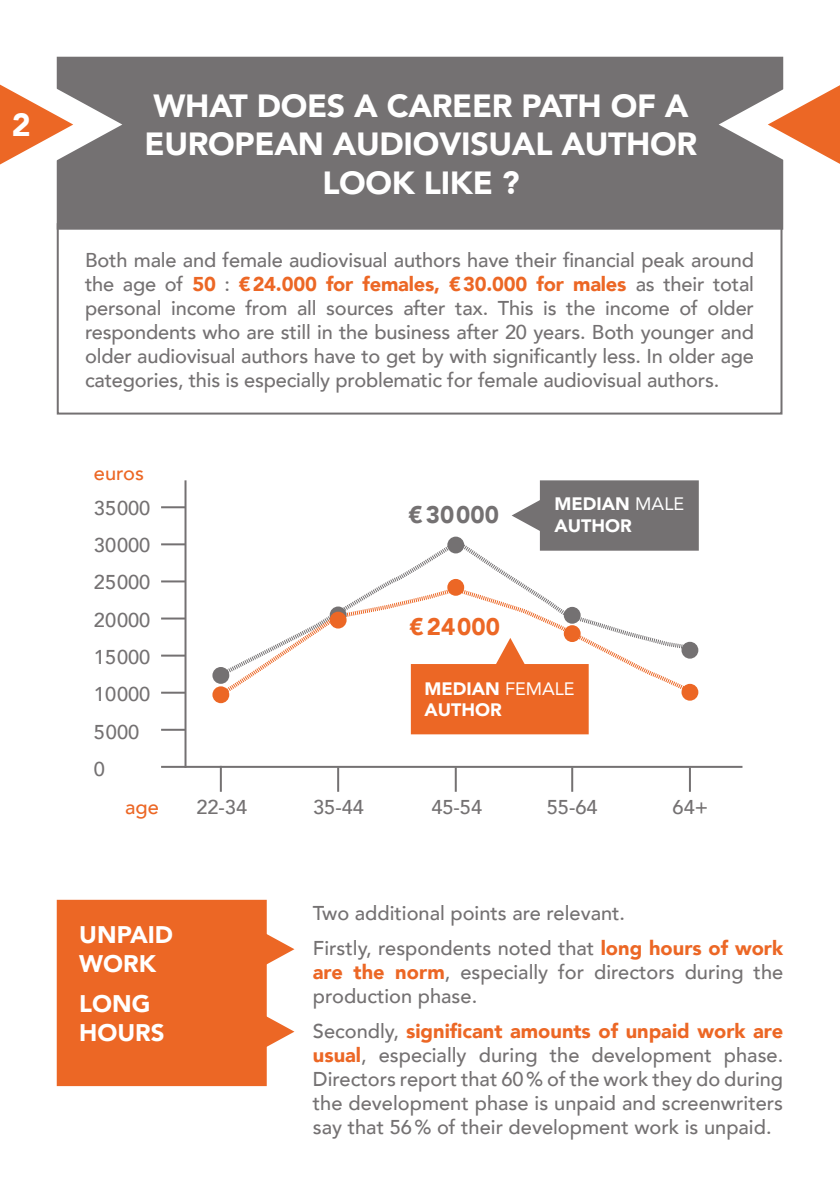
<style>
.page{position:relative;width:840px;height:1191px;background:#fff}
.page>*{position:absolute;margin:0;border:0;box-sizing:border-box;transform-origin:0 0}
.t1{font:900 32px "Avenir";letter-spacing:-.01em;color:#fff}
.t2{font:900 24px/28.8px "Avenir";color:#fff}
.t3{font:900 24px "Avenir";color:#ec6725}
.t4{font:900 24px "Avenir";color:#747172}
.t5{font:500 20px/24px "Avenir";color:#747172}
.t6{font:500 20px "Avenir";color:#ec6725}
.t7{font:900 18px "Avenir";color:#fff}
.t8{font:18px "Avenir";color:#fff}
.s1{font-weight:900;color:#ec6725}
</style>
<div class="page">
<div style="left:57px;top:57px;width:725px;height:173px;background:#747172;border:2px solid #747172"></div>
<svg style="left:266px;top:922px;width:28px;height:54px"></svg>
<div style="left:57px;top:899px;width:209px;height:187px;background:#ec6725"></div>
<svg style="left:263px;top:1005px;width:31px;height:53px"></svg>
<svg style="left:0;top:82px;width:122px;height:85px"></svg>
<svg style="left:719px;top:82px;width:120px;height:85px"></svg>
<div style="left:57px;top:223px;width:725px;height:191px;border:2px solid #747172"></div>
<div style="left:539px;top:480px;width:159px;height:70px;background:#747172;border:2px solid #747172"></div>
<svg style="left:511px;top:485px;width:31px;height:54px"></svg>
<div style="left:410px;top:664px;width:178px;height:70px;background:#ec6725"></div>
<svg style="left:378px;top:539px;width:315px;height:120px"></svg>
<svg style="left:223px;top:587px;width:468px;height:110px"></svg>
<hr style="left:161px;top:506px;width:24px;height:2px;background:#747172">
<hr style="left:161px;top:543px;width:24px;height:2px;background:#747172">
<hr style="left:161px;top:580px;width:24px;height:2px;background:#747172">
<hr style="left:161px;top:617px;width:24px;height:2px;background:#747172">
<hr style="left:161px;top:654px;width:24px;height:2px;background:#747172">
<hr style="left:161px;top:691px;width:24px;height:2px;background:#747172">
<hr style="left:161px;top:729px;width:24px;height:2px;background:#747172">
<hr style="left:184px;top:480px;width:2px;height:288px;background:#747172">
<hr style="left:161px;top:766px;width:581px;height:2px;background:#747172">
<hr style="left:688px;top:767px;width:2px;height:24px;background:#747172">
<hr style="left:571px;top:767px;width:2px;height:24px;background:#747172">
<hr style="left:454px;top:767px;width:2px;height:24px;background:#747172">
<hr style="left:337px;top:767px;width:2px;height:24px;background:#747172">
<hr style="left:220px;top:766px;width:2px;height:25px;background:#747172">
<div style="left:447px;top:536px;width:17px;height:17px;background:#747172;border-radius:50%"></div>
<div style="left:563px;top:607px;width:17px;height:16px;background:#747172;border-radius:50%"></div>
<div style="left:681px;top:642px;width:17px;height:16px;background:#747172;border-radius:50%"></div>
<div style="left:212px;top:667px;width:17px;height:17px;background:#747172;border-radius:50%"></div>
<div style="left:681px;top:684px;width:17px;height:16px;background:#ec6725;border-radius:50%"></div>
<div style="left:563px;top:625px;width:17px;height:17px;background:#ec6725;border-radius:50%"></div>
<div style="left:447px;top:579px;width:17px;height:17px;background:#ec6725;border-radius:50%"></div>
<div style="left:212px;top:686px;width:17px;height:17px;background:#ec6725;border-radius:50%"></div>
<svg style="left:329px;top:606px;width:17px;height:17px"></svg>
<div style="left:329px;top:611px;width:17px;height:17px;background:#ec6725;border-radius:50%"></div>
<h1 class="t1" style="left:12px;top:98px;width:20px">2</h1>
<h1 class="t1" style="left:153px;top:78px;width:126px">What does</h1>
<h1 class="t1" style="left:354px;top:78px;width:55px">a career</h1>
<h1 class="t1" style="left:521px;top:78px;width:162px">path of a</h1>
<h1 class="t1" style="left:144px;top:117px;width:67px">EUropean</h1>
<h1 class="t1" style="left:332px;top:117px;width:44px">Audiovisual</h1>
<h1 class="t1" style="left:561px;top:117px;width:23px">aut</h1>
<h1 class="t1" style="left:626px;top:117px;width:48px">hor</h1>
<h1 class="t1" style="left:322px;top:155px;width:24px">loo</h1>
<h1 class="t1" style="left:392px;top:155px;width:129px">k li ke ?</h1>
<p class="t5" style="left:85px;top:247px;width:670px;text-align:justify">Both male and female audiovisual authors have their financial peak around the age of <span class="s1">50</span> : <span class="s1">€24.000 for females, €30.000 for males</span> as their total personal income from all sources after tax. This is the income of older respondents who are still in the business after 20 years. Both younger and older audiovisual authors have to get by with significantly less. In older age categories, this is especially problematic for female audiovisual authors.</p>
<p class="t6" style="left:94px;top:456px;width:52px">euros</p>
<p class="t5" style="left:94px;top:495px;width:58px">35000</p>
<p class="t5" style="left:94px;top:532px;width:58px">30000</p>
<p class="t5" style="left:94px;top:569px;width:58px">25000</p>
<p class="t5" style="left:94px;top:606px;width:58px">20000</p>
<p class="t5" style="left:94px;top:644px;width:58px">15000</p>
<p class="t5" style="left:94px;top:681px;width:58px">10000</p>
<p class="t5" style="left:94px;top:718px;width:47px">5000</p>
<p class="t5" style="left:94px;top:756px;width:13px">0</p>
<p class="t6" style="left:125px;top:790px;width:35px">age</p>
<p class="t4" style="left:408px;top:494px;width:92px">€30 000</p>
<p class="t3" style="left:409px;top:606px;width:92px">€24 000</p>
<p class="t7" style="left:554px;top:488px;width:14px">Median</p>
<p class="t8" style="left:635px;top:489px;width:50px">MALE</p>
<p class="t7" style="left:554px;top:510px;width:79px">AUTHOR</p>
<p class="t7" style="left:424px;top:673px;width:14px">Median</p>
<p class="t8" style="left:505px;top:674px;width:71px">FEMALE</p>
<p class="t7" style="left:424px;top:694px;width:79px">AUTHOR</p>
<p class="t5" style="left:196px;top:794px;width:52px">22-34</p>
<p class="t5" style="left:313px;top:794px;width:52px">35-44</p>
<p class="t5" style="left:431px;top:794px;width:52px">45-54</p>
<p class="t5" style="left:546px;top:794px;width:52px">55-64</p>
<p class="t5" style="left:672px;top:794px;width:37px">64+</p>
<p class="t2" style="left:79px;top:919px;width:34px">Unpaid wor</p>
<p class="t2" style="left:79px;top:942px;width:78px;line-height:40.2px;text-indent:60px">k long</p>
<p class="t2" style="left:79px;top:1017px;width:36px">hours</p>
<p class="t5" style="left:313px;top:893px;width:471px;line-height:35.4px">Two additional points are relevant.<br>Firstly, respondents noted that <span class="s1">long hours of work</span></p>
<p class="t5" style="left:313px;top:958px;width:471px"><span class="s1">are the norm</span>, especially for directors during the production phase.</p>
<p class="t5" style="left:313px;top:1018px;width:471px;text-align:justify">Secondly, <span class="s1">significant amounts of unpaid work are usual</span>, especially during the development phase.<br>Directors report that 60% of the work they do during the development phase is unpaid and screenwriters say that 56% of their development work is unpaid.</p>
</div>
